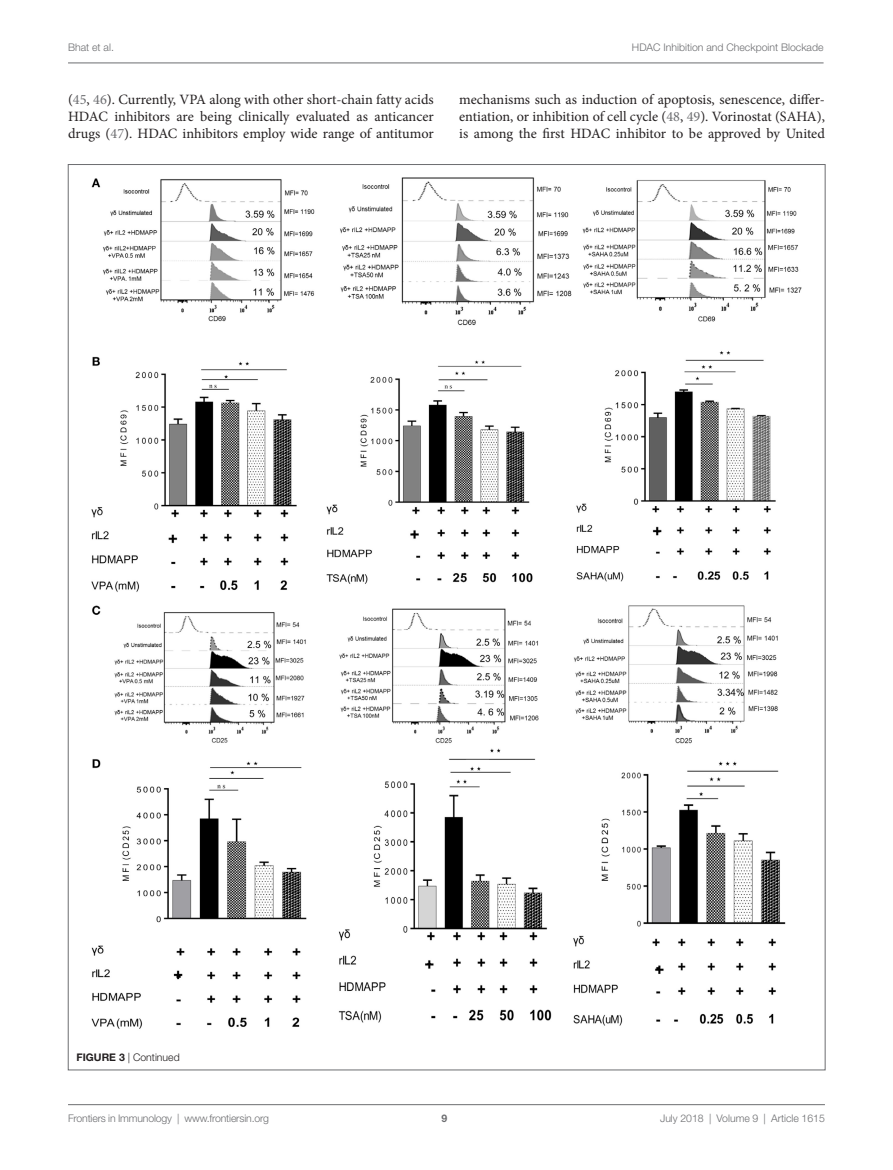
<style>
.page{position:relative;width:893px;height:1170px;background:#fff}
.page>*{position:absolute;margin:0;border:0;box-sizing:border-box;transform-origin:0 0}
.t1{font:14.25px/17.2px "Minion Pro";letter-spacing:-.005em;color:#231f20;text-align:justify}
.t2{font:300 10.5px "Helvetica Neue LT Std";color:#6c6d70}
.t3{font:300 10.5px "Helvetica Neue LT Std";color:#231f20}
.t4{font:700 10.5px "Helvetica Neue LT Std";color:#6c6d70}
.s1{color:#6c6d70}
.s2{font-weight:700}
</style>
<div class="page">
<img style="left:91px;top:177px;width:711px;height:852px">
<hr style="left:68px;top:1104px;width:757px;height:1px;background:#6c6d70">
<hr style="left:68px;top:63px;width:755px;height:1px;background:#6c6d70">
<p class="t2" style="left:68px;top:41px;width:47px">Bhat et al.</p>
<p class="t2" style="left:632px;top:41px;width:193px">HDAC Inhibition and Checkpoint Blockade</p>
<p class="t1" style="left:68px;top:90px;width:367px">(<span class="s1">45</span>, <span class="s1">46</span>). Currently, VPA along with other short-chain fatty acids HDAC inhibitors are being clinically evaluated as anticancer drugs (<span class="s1">47</span>). HDAC inhibitors employ wide range of antitumor</p>
<p class="t1" style="left:459px;top:90px;width:367px">mechanisms such as induction of apoptosis, senescence, differ&shy;entiation, or inhibition of cell cycle (<span class="s1">48</span>, <span class="s1">49</span>). Vorinostat (SAHA), is among the first HDAC inhibitor to be approved by United</p>
<p class="t3" style="left:77px;top:1050px;width:105px"><span class="s2">FIGURE 3</span> | Continued</p>
<p class="t2" style="left:68px;top:1111px;width:203px">Frontiers in Immunology | www.frontiersin.org</p>
<p class="t2" style="left:660px;top:1111px;width:166px">July 2018 | Volume 9 | Article 1615</p>
<p class="t4" style="left:441px;top:1111px;width:7px">9</p>
</div>
